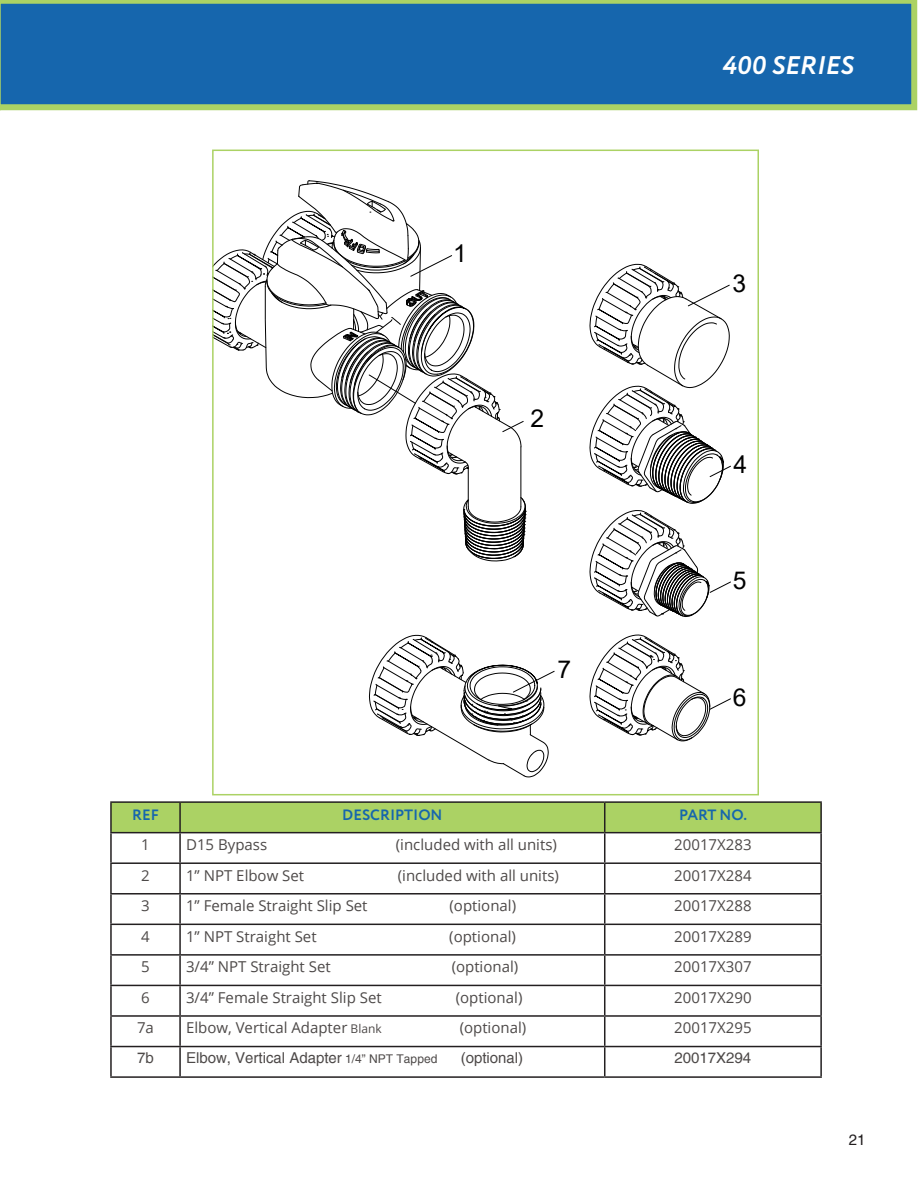
<style>
.page{position:relative;width:918px;height:1188px;background:#fff}
.page>*{position:absolute;margin:0;border:0;box-sizing:border-box;transform-origin:0 0}
.t1{font:italic 700 25.5px "Circe";color:#fff}
.t2{font:24.6px "Arial";color:#000}
.t3{font:15px "Open Sans";color:#4d4948}
.t4{font:15px "Helvetica";color:#4d4948}
.t5{font:700 15px "Circe";color:#1666ad}
.t6{font:15px "Helvetica";color:#231f20}
.s1{font-size:12px}
</style>
<div class="page">
<svg style="left:0;top:0;width:917px;height:110px;background:#2370a6"></svg>
<svg style="left:463px;top:496px;width:63px;height:66px"></svg>
<hr style="left:521px;top:447px;width:1px;height:60px;background:#000">
<hr style="left:468px;top:467px;width:1px;height:40px;background:#000">
<svg style="left:589px;top:264px;width:142px;height:240px"></svg>
<svg style="left:215px;top:180px;width:309px;height:295px"></svg>
<svg style="left:369px;top:635px;width:186px;height:143px"></svg>
<svg style="left:589px;top:510px;width:142px;height:107px"></svg>
<svg style="left:589px;top:634px;width:142px;height:108px"></svg>
<div style="left:212px;top:150px;width:547px;height:645px;border:2px solid #abd264"></div>
<hr style="left:110px;top:801px;width:70px;height:2px;background:#231f20">
<hr style="left:110px;top:803px;width:2px;height:29px;background:#231f20">
<hr style="left:180px;top:801px;width:425px;height:2px;background:#231f20">
<hr style="left:605px;top:801px;width:217px;height:2px;background:#231f20">
<hr style="left:820px;top:803px;width:2px;height:29px;background:#231f20">
<hr style="left:110px;top:832px;width:70px;height:1px;background:#231f20">
<hr style="left:110px;top:833px;width:2px;height:29px;background:#231f20">
<hr style="left:605px;top:832px;width:217px;height:1px;background:#231f20">
<hr style="left:820px;top:833px;width:2px;height:29px;background:#231f20">
<hr style="left:110px;top:862px;width:70px;height:2px;background:#231f20">
<hr style="left:110px;top:864px;width:2px;height:29px;background:#231f20">
<hr style="left:605px;top:862px;width:217px;height:2px;background:#231f20">
<hr style="left:820px;top:864px;width:2px;height:29px;background:#231f20">
<hr style="left:110px;top:893px;width:70px;height:2px;background:#231f20">
<hr style="left:110px;top:895px;width:2px;height:29px;background:#231f20">
<hr style="left:605px;top:893px;width:217px;height:2px;background:#231f20">
<hr style="left:820px;top:895px;width:2px;height:29px;background:#231f20">
<hr style="left:110px;top:924px;width:70px;height:1px;background:#231f20">
<hr style="left:110px;top:925px;width:2px;height:29px;background:#231f20">
<hr style="left:605px;top:924px;width:217px;height:1px;background:#231f20">
<hr style="left:820px;top:925px;width:2px;height:29px;background:#231f20">
<hr style="left:110px;top:954px;width:70px;height:2px;background:#231f20">
<hr style="left:110px;top:956px;width:2px;height:29px;background:#231f20">
<hr style="left:605px;top:954px;width:217px;height:2px;background:#231f20">
<hr style="left:820px;top:956px;width:2px;height:29px;background:#231f20">
<hr style="left:110px;top:985px;width:70px;height:1px;background:#231f20">
<hr style="left:110px;top:986px;width:2px;height:29px;background:#231f20">
<hr style="left:605px;top:985px;width:217px;height:1px;background:#231f20">
<hr style="left:820px;top:986px;width:2px;height:29px;background:#231f20">
<hr style="left:110px;top:1015px;width:70px;height:2px;background:#231f20">
<hr style="left:110px;top:1017px;width:2px;height:29px;background:#231f20">
<hr style="left:605px;top:1015px;width:217px;height:2px;background:#231f20">
<hr style="left:820px;top:1017px;width:2px;height:29px;background:#231f20">
<hr style="left:110px;top:1046px;width:70px;height:1px;background:#231f20">
<hr style="left:110px;top:1047px;width:2px;height:29px;background:#231f20">
<hr style="left:605px;top:1046px;width:217px;height:1px;background:#231f20">
<svg style="left:111px;top:802px;width:710px;height:274px"></svg>
<hr style="left:820px;top:1047px;width:2px;height:29px;background:#231f20">
<hr style="left:110px;top:1076px;width:70px;height:2px;background:#231f20">
<hr style="left:180px;top:1076px;width:425px;height:2px;background:#231f20">
<hr style="left:605px;top:1076px;width:217px;height:2px;background:#231f20">
<p class="t2" style="left:453px;top:237px;width:15px">1</p>
<p class="t2" style="left:530px;top:401px;width:15px">2</p>
<p class="t2" style="left:557px;top:653px;width:15px">7</p>
<h1 class="t1" style="left:722px;top:48px;width:133px">400 SERIES</h1>
<p class="t2" style="left:733px;top:266px;width:15px">3</p>
<p class="t2" style="left:734px;top:448px;width:15px">4</p>
<p class="t2" style="left:733px;top:564px;width:15px">5</p>
<p class="t2" style="left:733px;top:681px;width:15px">6</p>
<p class="t5" style="left:132px;top:805px;width:28px">REF</p>
<p class="t5" style="left:342px;top:805px;width:102px">DESCRIPTION</p>
<p class="t5" style="left:679px;top:805px;width:70px">PART NO.</p>
<p class="t3" style="left:141px;top:834px;width:10px">1</p>
<p class="t3" style="left:186px;top:834px;width:83px">D15 Bypass</p>
<p class="t3" style="left:396px;top:834px;width:163px">(included with all units)</p>
<p class="t3" style="left:674px;top:834px;width:79px">20017X283</p>
<p class="t3" style="left:141px;top:865px;width:10px">2</p>
<p class="t3" style="left:186px;top:865px;width:120px">1” NPT Elbow Set</p>
<p class="t3" style="left:398px;top:865px;width:163px">(included with all units)</p>
<p class="t3" style="left:674px;top:865px;width:79px">20017X284</p>
<p class="t3" style="left:141px;top:896px;width:10px">3</p>
<p class="t3" style="left:186px;top:896px;width:183px">1” Female Straight Slip Set</p>
<p class="t3" style="left:450px;top:896px;width:68px">(optional)</p>
<p class="t3" style="left:674px;top:896px;width:79px">20017X288</p>
<p class="t3" style="left:141px;top:926px;width:10px">4</p>
<p class="t3" style="left:186px;top:926px;width:132px">1” NPT Straight Set</p>
<p class="t3" style="left:449px;top:926px;width:68px">(optional)</p>
<p class="t3" style="left:674px;top:926px;width:79px">20017X289</p>
<p class="t3" style="left:141px;top:957px;width:10px">5</p>
<p class="t3" style="left:186px;top:957px;width:146px">3/4” NPT Straight Set</p>
<p class="t3" style="left:452px;top:957px;width:68px">(optional)</p>
<p class="t3" style="left:674px;top:957px;width:79px">20017X307</p>
<p class="t3" style="left:141px;top:987px;width:10px">6</p>
<p class="t3" style="left:186px;top:987px;width:197px">3/4” Female Straight Slip Set</p>
<p class="t3" style="left:456px;top:987px;width:68px">(optional)</p>
<p class="t3" style="left:674px;top:987px;width:79px">20017X290</p>
<p class="t3" style="left:137px;top:1018px;width:18px">7a</p>
<p class="t3" style="left:186px;top:1018px;width:197px">Elbow, Vertical Adapter <span class="s1">Blank</span></p>
<p class="t3" style="left:460px;top:1018px;width:68px">(optional)</p>
<p class="t3" style="left:674px;top:1018px;width:79px">20017X295</p>
<p class="t4" style="left:137px;top:1049px;width:18px">7b</p>
<p class="t4" style="left:186px;top:1049px;width:253px">Elbow, Vertical Adapter <span class="s1">1/4” NPT Tapped</span></p>
<p class="t4" style="left:461px;top:1049px;width:64px">(optional)</p>
<p class="t4" style="left:675px;top:1049px;width:78px">20017X294</p>
<p class="t6" style="left:849px;top:1131px;width:18px">21</p>
</div>
